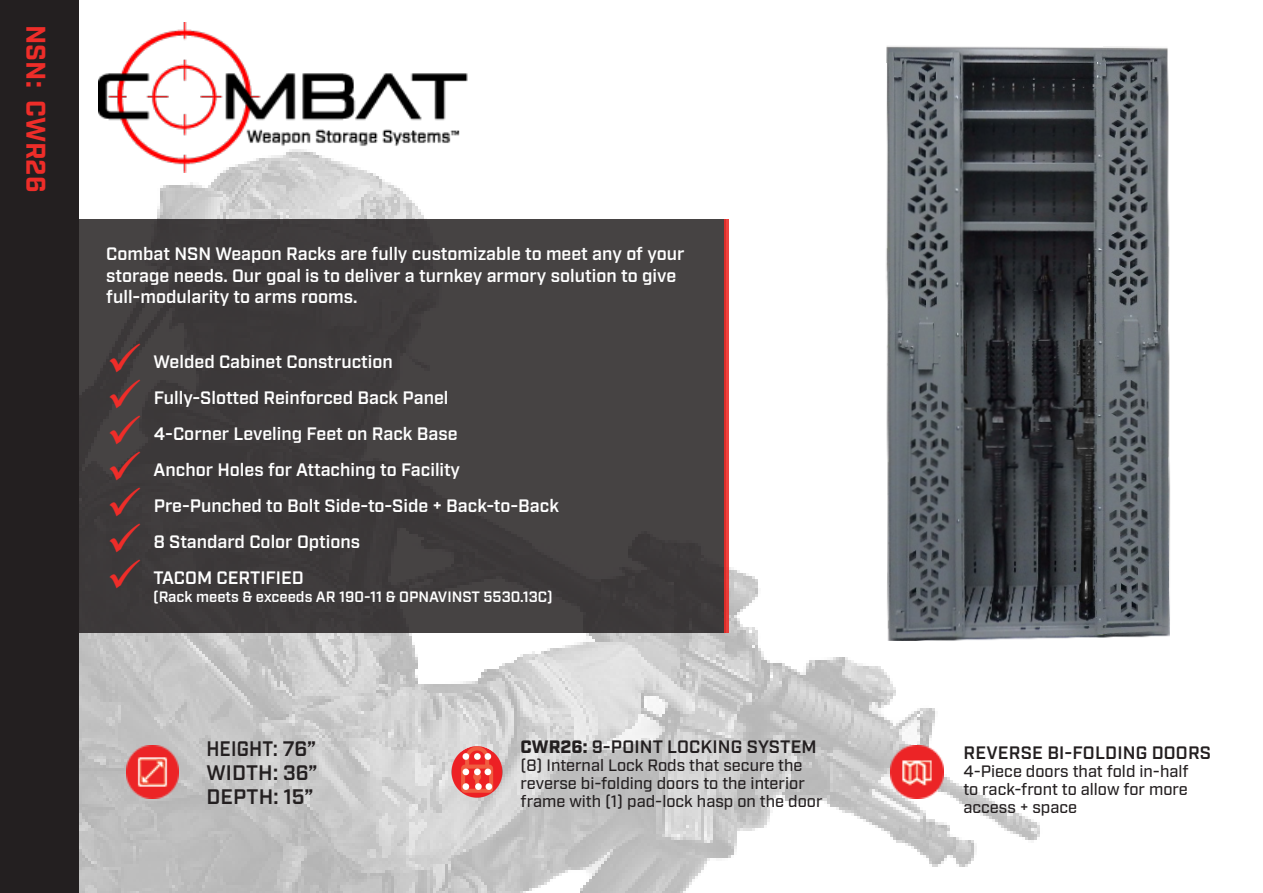
<style>
.page{position:relative;width:1263px;height:893px;background:#fff}
.page>*{position:absolute;margin:0;border:0;box-sizing:border-box;transform-origin:0 0}
.space{font:700 27px "Industry";color:#ee2d29}
.space-2{font:600 21px "Industry";letter-spacing:.01em;color:#231f20}
.space-3{font:600 21px "Industry";letter-spacing:.01em;color:#231f20;scale:.9 1}
.t1{font:600 18px "Industry";color:#fff}
.t2{font:600 18px "Industry";letter-spacing:.01em;color:#231f20}
.t3{font:500 16.5px/18px "Industry";color:#231f20}
.t4{font:600 15px "Industry";color:#fff}
.s1{font-weight:900}
</style>
<div class="page">
<img style="left:79px;top:78px;width:961px;height:815px">
<img style="left:99px;top:22px;width:369px;height:150px">
<div style="left:68px;top:220px;width:657px;height:413px;background:#413e3e"></div>
<img style="left:891px;top:746px;width:52px;height:52px">
<svg style="left:724px;top:220px;width:5px;height:413px;background:#e63935"></svg>
<img style="left:449px;top:741px;width:56px;height:59px">
<img style="left:884px;top:46px;width:286px;height:596px">
<div style="left:0;top:0;width:79px;height:893px;background:#231f20"></div>
<img style="left:126px;top:746px;width:53px;height:52px">
<p class="space" style="left:52px;top:25px;width:169px;rotate:90deg">NSN: CWR26</p>
<p class="t1" style="left:106px;top:243px;width:580px">Combat NSN Weapon Racks are fully customizable to meet any of your</p>
<p class="t1" style="left:106px;top:265px;width:571px">storage needs. Our goal is to deliver a turnkey armory solution to give</p>
<p class="t1" style="left:106px;top:286px;width:253px">full-modularity to arms rooms.</p>
<p class="t1" style="left:154px;top:351px;width:241px">Welded Cabinet Construction</p>
<p class="t1" style="left:154px;top:387px;width:296px">Fully-Slotted Reinforced Back Panel</p>
<p class="t1" style="left:154px;top:423px;width:305px">4-Corner Leveling Feet on Rack Base</p>
<p class="t1" style="left:153px;top:459px;width:308px">Anchor Holes for Attaching to Facility</p>
<p class="t1" style="left:154px;top:495px;width:407px">Pre-Punched to Bolt Side-to-Side + Back-to-Back</p>
<p class="t1" style="left:154px;top:531px;width:208px">8 Standard Color Options</p>
<p class="t1" style="left:153px;top:567px;width:152px">TACOM CERTIFIED</p>
<p class="t4" style="left:153px;top:588px;width:401px">(Rack meets &amp; exceeds AR 190-11 &amp; OPNAVINST 5530.13C)</p>
<p class="space-3" style="left:206px;top:736px;width:124px">HEIGHT: 76”</p>
<p class="space-2" style="left:206px;top:760px;width:113px">WIDTH: 36”</p>
<p class="space-2" style="left:206px;top:784px;width:108px">DEPTH: 15”</p>
<p class="t2" style="left:521px;top:736px;width:298px"><span class="s1">CWR26:</span> 9-POINT LOCKING SYSTEM</p>
<p class="t3" style="left:520px;top:756px;width:303px">(8) Internal Lock Rods that secure the reverse bi-folding doors to the interior frame with (1) pad-lock hasp on the door</p>
<p class="t2" style="left:963px;top:742px;width:249px">REVERSE BI-FOLDING DOORS</p>
<p class="t3" style="left:963px;top:763px;width:227px">4-Piece doors that fold in-half</p>
<p class="t3" style="left:963px;top:781px;width:226px">to rack-front to allow for more</p>
<p class="t3" style="left:963px;top:799px;width:115px">access + space</p>
</div>
